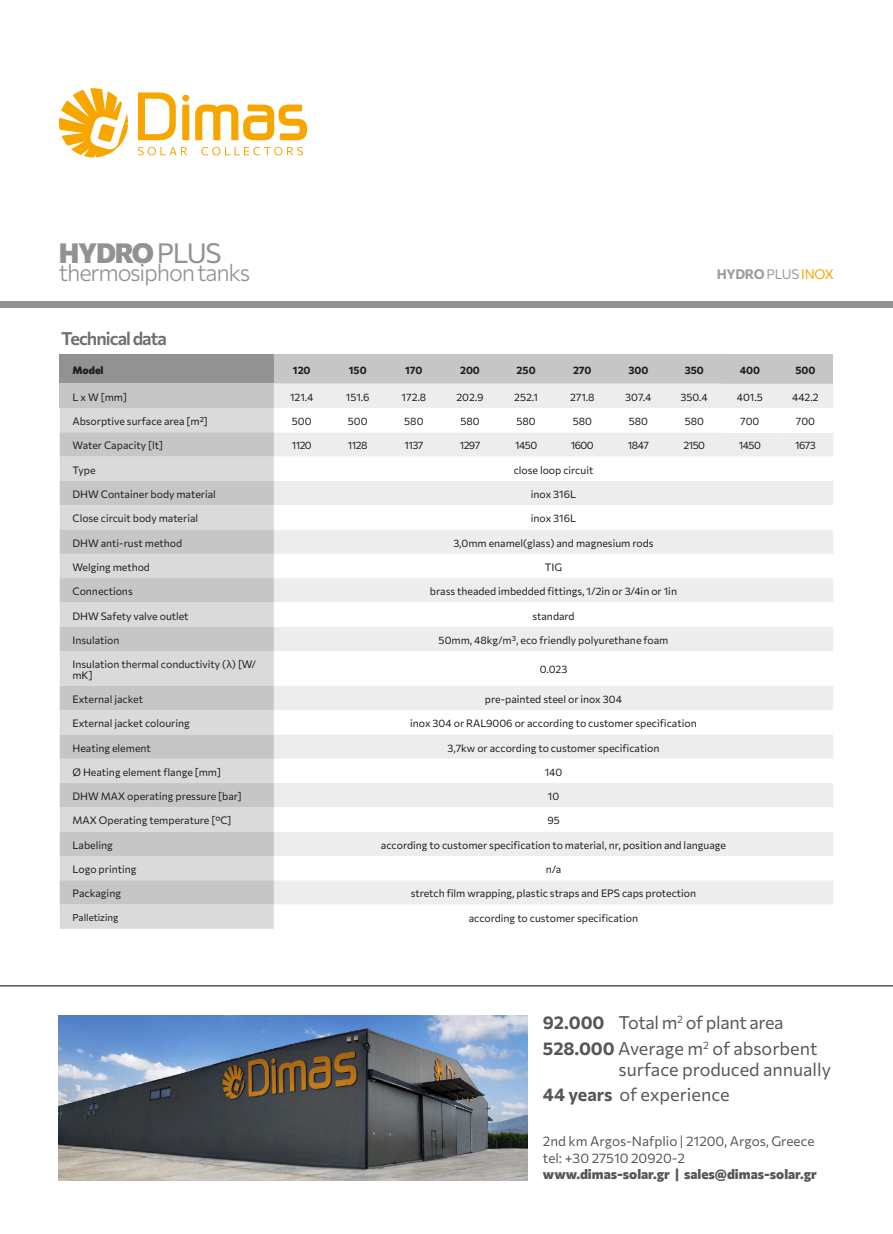
<style>
.page{position:relative;width:893px;height:1234px;background:#fff}
.page>*{position:absolute;margin:0;border:0;box-sizing:border-box;transform-origin:0 0}
.t1{font:800 27.45px "Commissioner";letter-spacing:-.05em;color:#929292}
.t2{font:300 23.25px "Commissioner";letter-spacing:-.05em;color:#929292}
.t3{font:18px/25.5px "Commissioner";color:#575756}
.t4{font:600 18px "Commissioner";letter-spacing:-.05em;color:#706f6f}
.t5{font:13.5px/16.5px "Commissioner";color:#575756}
.t6{font:800 13.5px "Commissioner";color:#575756}
.t7{font:700 13.5px "Commissioner";letter-spacing:-.025em;color:#9d9d9c}
.t8{font:10.5px/10.5px "Commissioner";color:#1d1d1b}
.t9{font:700 10.5px "Commissioner";color:#1d1d1b}
.t10{font:800 10.5px "Commissioner";color:#1d1d1b}
.t11{font:9.75px "Commissioner";color:#1d1d1b}
.s1{font-weight:400}
.s2{font-weight:400;color:#f7a600}
.s3{font-weight:700}
</style>
<div class="page">
<div style="left:0;top:301px;width:893px;height:7px;background:#929292"></div>
<div style="left:60px;top:354px;width:214px;height:29px;background:#929292"></div>
<div style="left:60px;top:383px;width:214px;height:25px;background:#c6c6c6"></div>
<div style="left:60px;top:408px;width:214px;height:520px;background:#dadada"></div>
<svg style="left:274px;top:354px;width:559px;height:102px"></svg>
<div style="left:722px;top:408px;width:56px;height:24px;background:#fff"></div>
<div style="left:778px;top:408px;width:55px;height:24px;background:#fff"></div>
<svg style="left:60px;top:432px;width:214px;height:472px;background:#cfcfcf"></svg>
<svg style="left:274px;top:481px;width:559px;height:423px;fill:#eee"></svg>
<svg style="left:59px;top:88px;width:69px;height:69px"></svg>
<svg style="left:138px;top:92px;width:38px;height:48px"></svg>
<svg style="left:182px;top:104px;width:7px;height:36px"></svg>
<svg style="left:195px;top:104px;width:112px;height:36px"></svg>
<div style="left:182px;top:95px;width:7px;height:6px;background:#f7a600;border-radius:50%"></div>
<svg style="left:138px;top:147px;width:165px;height:8px"></svg>
<img style="left:59px;top:1015px;width:468px;height:165px">
<hr style="left:0;top:984px;width:893px;height:2px;background:#575756">
<h1 class="t1" style="left:59px;top:231px;width:164px">HYDRO <span class="s1">PLUS</span></h1>
<h2 class="t2" style="left:59px;top:254px;width:193px">thermosiphon tanks</h2>
<p class="t7" style="left:717px;top:264px;width:119px">HYDRO <span class="s1">PLUS</span> <span class="s2">INOX</span></p>
<h3 class="t4" style="left:61px;top:324px;width:107px">Technical data</h3>
<p class="t10" style="left:72px;top:362px;width:33px">Model</p>
<p class="t9" style="left:293px;top:362px;width:19px">120</p>
<p class="t9" style="left:349px;top:362px;width:19px">150</p>
<p class="t9" style="left:405px;top:362px;width:19px">170</p>
<p class="t9" style="left:460px;top:362px;width:21px">200</p>
<p class="t9" style="left:517px;top:362px;width:21px">250</p>
<p class="t9" style="left:573px;top:362px;width:20px">270</p>
<p class="t9" style="left:628px;top:362px;width:22px">300</p>
<p class="t9" style="left:685px;top:362px;width:21px">350</p>
<p class="t9" style="left:740px;top:362px;width:22px">400</p>
<p class="t9" style="left:795px;top:362px;width:22px">500</p>
<p class="t8" style="left:73px;top:391px;width:56px">L x W [mm]</p>
<p class="t8" style="left:290px;top:391px;width:25px">121.4</p>
<p class="t8" style="left:346px;top:391px;width:25px">151.6</p>
<p class="t8" style="left:402px;top:391px;width:26px">172.8</p>
<p class="t8" style="left:456px;top:391px;width:29px">202.9</p>
<p class="t8" style="left:514px;top:391px;width:25px">252.1</p>
<p class="t8" style="left:570px;top:391px;width:26px">271.8</p>
<p class="t8" style="left:625px;top:391px;width:28px">307.4</p>
<p class="t8" style="left:681px;top:391px;width:29px">350.4</p>
<p class="t8" style="left:737px;top:391px;width:28px">401.5</p>
<p class="t8" style="left:792px;top:391px;width:28px">442.2</p>
<p class="t8" style="left:73px;top:415px;width:137px">Absorptive surface area [m²]</p>
<p class="t8" style="left:292px;top:415px;width:21px">500</p>
<p class="t8" style="left:348px;top:415px;width:21px">500</p>
<p class="t8" style="left:404px;top:415px;width:21px">580</p>
<p class="t8" style="left:460px;top:415px;width:21px">580</p>
<p class="t8" style="left:517px;top:415px;width:21px">580</p>
<p class="t8" style="left:573px;top:415px;width:21px">580</p>
<p class="t8" style="left:629px;top:415px;width:21px">580</p>
<p class="t8" style="left:685px;top:415px;width:21px">580</p>
<p class="t8" style="left:740px;top:415px;width:21px">700</p>
<p class="t8" style="left:796px;top:415px;width:21px">700</p>
<p class="t8" style="left:73px;top:439px;width:92px">Water Capacity [lt]</p>
<p class="t8" style="left:292px;top:439px;width:22px">1120</p>
<p class="t8" style="left:348px;top:439px;width:21px">1128</p>
<p class="t8" style="left:404px;top:439px;width:20px">1137</p>
<p class="t8" style="left:460px;top:439px;width:22px">1297</p>
<p class="t8" style="left:515px;top:439px;width:24px">1450</p>
<p class="t8" style="left:571px;top:439px;width:24px">1600</p>
<p class="t8" style="left:628px;top:439px;width:22px">1847</p>
<p class="t8" style="left:683px;top:439px;width:23px">2150</p>
<p class="t8" style="left:739px;top:439px;width:24px">1450</p>
<p class="t8" style="left:795px;top:439px;width:22px">1673</p>
<p class="t8" style="left:72px;top:464px;width:25px">Type</p>
<p class="t8" style="left:514px;top:464px;width:81px">close loop circuit</p>
<p class="t8" style="left:72px;top:488px;width:145px">DHW Container body material</p>
<p class="t8" style="left:531px;top:488px;width:47px">inox 316L</p>
<p class="t8" style="left:72px;top:512px;width:127px">Close circuit body material</p>
<p class="t8" style="left:531px;top:512px;width:47px">inox 316L</p>
<p class="t8" style="left:72px;top:536px;width:111px">DHW anti-rust method</p>
<p class="t8" style="left:453px;top:536px;width:202px">3,0mm enamel(glass) and magnesium rods</p>
<p class="t8" style="left:72px;top:561px;width:79px">Welging method</p>
<p class="t8" style="left:545px;top:561px;width:19px">TIG</p>
<p class="t8" style="left:72px;top:585px;width:62px">Connections</p>
<p class="t8" style="left:430px;top:585px;width:249px">brass theaded imbedded fittings, 1/2in or 3/4in or 1in</p>
<p class="t8" style="left:72px;top:609px;width:118px">DHW Safety valve outlet</p>
<p class="t8" style="left:532px;top:609px;width:44px">standard</p>
<p class="t8" style="left:72px;top:634px;width:49px">Insulation</p>
<p class="t8" style="left:439px;top:634px;width:231px">50mm, 48kg/m³, eco friendly polyurethane foam</p>
<p class="t8" style="left:72px;top:658px;width:185px">Insulation thermal conductivity (λ) [W/ mK]</p>
<p class="t8" style="left:540px;top:663px;width:29px">0.023</p>
<p class="t8" style="left:72px;top:693px;width:72px">External jacket</p>
<p class="t8" style="left:485px;top:693px;width:139px">pre-painted steel or inox 304</p>
<p class="t8" style="left:72px;top:717px;width:119px">External jacket colouring</p>
<p class="t8" style="left:410px;top:717px;width:288px">inox 304 or RAL9006 or according to customer specification</p>
<p class="t8" style="left:72px;top:741px;width:80px">Heating element</p>
<p class="t8" style="left:448px;top:741px;width:213px">3,7kw or according to customer specification</p>
<p class="t8" style="left:72px;top:766px;width:150px">Ø Heating element flange [mm]</p>
<p class="t8" style="left:545px;top:766px;width:19px">140</p>
<p class="t8" style="left:72px;top:790px;width:171px">DHW MAX operating pressure [bar]</p>
<p class="t8" style="left:548px;top:790px;width:13px">10</p>
<p class="t8" style="left:72px;top:814px;width:161px">MAX Operating temperature [°C]</p>
<p class="t8" style="left:547px;top:814px;width:14px">95</p>
<p class="t8" style="left:72px;top:838px;width:42px">Labeling</p>
<p class="t8" style="left:381px;top:838px;width:347px">according to customer specification to material, nr, position and language</p>
<p class="t8" style="left:72px;top:863px;width:65px">Logo printing</p>
<p class="t8" style="left:546px;top:863px;width:17px">n/a</p>
<p class="t8" style="left:72px;top:887px;width:50px">Packaging</p>
<p class="t8" style="left:411px;top:887px;width:287px">stretch film wrapping, plastic straps and EPS caps protection</p>
<p class="t11" style="left:72px;top:909px;width:47px">Palletizing</p>
<p class="t8" style="left:469px;top:911px;width:171px">according to customer specification</p>
<h3 class="t3" style="left:543px;top:1008px;width:276px"><span class="s3">92.000</span> Total m<sup>2</sup> of plant area<br><span class="s3">528.000</span> Average m<sup>2</sup> of absorbent</h3>
<h3 class="t3" style="left:543px;top:1055px;width:290px;text-indent:76px">surface produced annually<br><span class="s3">44 years</span> of experience</h3>
<p class="t5" style="left:543px;top:1131px;width:273px">2nd km Argos-Nafplio | 21200, Argos, Greece tel: +30 27510 20920-2</p>
<p class="t6" style="left:543px;top:1163px;width:275px">www.dimas-solar.gr | sales@dimas-solar.gr</p>
</div>
